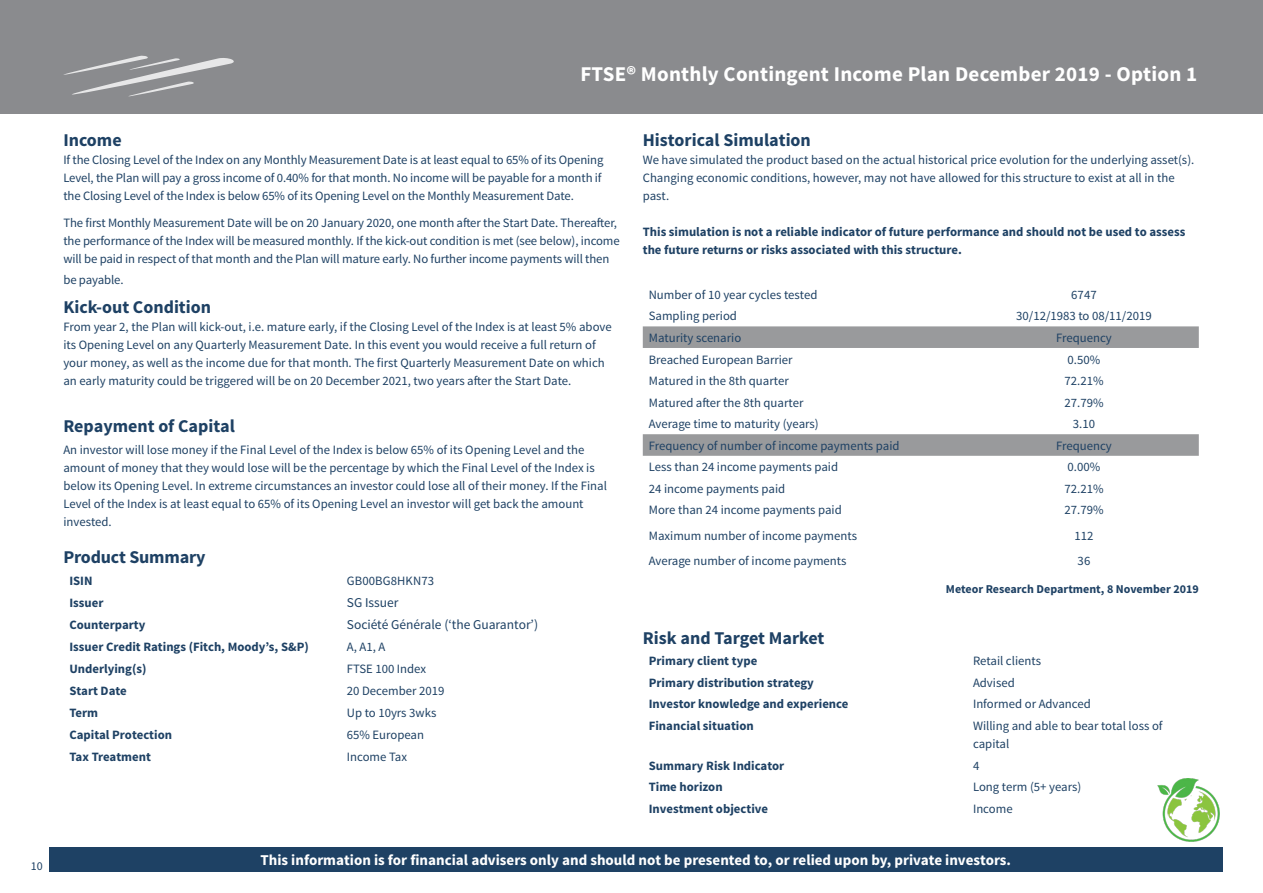
<style>
.page{position:relative;width:1263px;height:893px;background:#fff}
.page>*{position:absolute;margin:0;border:0;box-sizing:border-box;transform-origin:0 0}
.Plan_header{font:700 21px "Source Sans Pro";letter-spacing:.01em;color:#fff}
.Sub_heading{font:700 18px "Source Sans Pro";color:#1e4164}
.body_copy_-_factshee{font:700 18px "Source Sans Pro";color:#1e4164}
.Body_copy_bold{font:700 15px "Source Sans Pro";color:#fff}
.Body_Text{font:13.5px "Source Sans Pro";color:#1e4164}
.Body_copy{font:12.75px/18px "Source Sans Pro";color:#1e4164}
.body_copy_-_factshee-2{font:12.75px/18px "Source Sans Pro";letter-spacing:-.01em;color:#1e4164}
.Body_copy-2{font:700 12.75px/18px "Source Sans Pro";color:#1e4164}
.body_copy_-_factshee-3{font:12.75px "Source Sans Pro";letter-spacing:.01em;color:#1e4164}
.t1{font:700 12px "Source Sans Pro";color:#1e4164}
.t2{font:12px "Source Sans Pro";color:#1e4164}
</style>
<div class="page">
<div style="left:643px;top:326px;width:556px;height:22px;background:#999a9c"></div>
<svg style="left:643px;top:434px;width:556px;height:22px"></svg>
<div style="left:0;top:0;width:1263px;height:114px;background:#8a8b8e"></div>
<svg style="left:64px;top:55px;width:170px;height:42px"></svg>
<img style="left:1157px;top:778px;width:63px;height:64px">
<div style="left:49px;top:847px;width:1173px;height:25px;background:#1e4164"></div>
<p class="t2" style="left:31px;top:858px;width:13px">10</p>
<p class="Plan_header" style="left:580px;top:60px;width:618px">FTSE® Monthly Contingent Income Plan December 2019 - Option 1</p>
<p class="Sub_heading" style="left:63px;top:129px;width:60px">Income</p>
<p class="body_copy_-_factshee-2" style="left:63px;top:151px;width:542px">If the Closing Level of the Index on any Monthly Measurement Date is at least equal to 65% of its Opening<br>Level, the Plan will pay a gross income of 0.40% for that month. No income will be payable for a month if the Closing Level of the Index is below 65% of its Opening Level on the Monthly Measurement Date.</p>
<p class="body_copy_-_factshee-2" style="left:63px;top:214px;width:558px">The first Monthly Measurement Date will be on 20 January 2020, one month after the Start Date. Thereafter, the performance of the Index will be measured monthly. If the kick-out condition is met (see below), income will be paid in respect of that month and the Plan will mature early. No further income payments will then</p>
<p class="body_copy_-_factshee-2" style="left:63px;top:271px;width:62px">be payable.</p>
<p class="Sub_heading" style="left:63px;top:296px;width:149px">Kick-out Condition</p>
<p class="Body_copy" style="left:63px;top:318px;width:550px">From year 2, the Plan will kick-out, i.e. mature early, if the Closing Level of the Index is at least 5% above its Opening Level on any Quarterly Measurement Date. In this event you would receive a full return of your money, as well as the income due for that month. The first Quarterly Measurement Date on which an early maturity could be triggered will be on 20 December 2021, two years after the Start Date.</p>
<p class="body_copy_-_factshee" style="left:63px;top:414px;width:173px">Repayment of Capital</p>
<p class="body_copy_-_factshee-2" style="left:63px;top:441px;width:545px">An investor will lose money if the Final Level of the Index is below 65% of its Opening Level and the amount of money that they would lose will be the percentage by which the Final Level of the Index is below its Opening Level. In extreme circumstances an investor could lose all of their money. If the Final Level of the Index is at least equal to 65% of its Opening Level an investor will get back the amount invested.</p>
<p class="Sub_heading" style="left:63px;top:546px;width:144px">Product Summary</p>
<p class="Body_copy-2" style="left:69px;top:572px;width:25px">ISIN</p>
<p class="body_copy_-_factshee-3" style="left:347px;top:573px;width:89px">GB00BG8HKN73</p>
<p class="Body_copy-2" style="left:69px;top:594px;width:36px">Issuer</p>
<p class="Body_Text" style="left:347px;top:594px;width:53px">SG Issuer</p>
<p class="Body_copy-2" style="left:69px;top:616px;width:78px">Counterparty</p>
<p class="Body_Text" style="left:347px;top:616px;width:193px">Société Générale (‘the Guarantor’)</p>
<p class="Body_copy-2" style="left:69px;top:638px;width:241px">Issuer Credit Ratings (Fitch, Moody’s, S&amp;P)</p>
<p class="Body_copy" style="left:347px;top:638px;width:40px">A, A1, A</p>
<p class="Body_copy-2" style="left:69px;top:660px;width:79px">Underlying(s)</p>
<p class="Body_copy" style="left:347px;top:660px;width:81px">FTSE 100 Index</p>
<p class="Body_copy-2" style="left:69px;top:682px;width:59px">Start Date</p>
<p class="Body_copy" style="left:347px;top:682px;width:99px">20 December 2019</p>
<p class="Body_copy-2" style="left:69px;top:704px;width:30px">Term</p>
<p class="Body_copy" style="left:347px;top:704px;width:91px">Up to 10yrs 3wks</p>
<p class="Body_copy-2" style="left:69px;top:726px;width:104px">Capital Protection</p>
<p class="Body_copy" style="left:347px;top:726px;width:79px">65% European</p>
<p class="Body_copy-2" style="left:69px;top:748px;width:83px">Tax Treatment</p>
<p class="Body_copy" style="left:347px;top:748px;width:62px">Income Tax</p>
<p class="Sub_heading" style="left:643px;top:129px;width:170px">Historical Simulation</p>
<p class="Body_copy" style="left:643px;top:151px;width:553px">We have simulated the product based on the actual historical price evolution for the underlying asset(s).<br>Changing economic conditions, however, may not have allowed for this structure to exist at all in the past.</p>
<p class="Body_copy-2" style="left:643px;top:224px;width:544px">This simulation is not a reliable indicator of future performance and should not be used to assess the future returns or risks associated with this structure.</p>
<p class="Body_copy" style="left:649px;top:286px;width:170px">Number of 10 year cycles tested</p>
<p class="Body_copy" style="left:1071px;top:286px;width:27px">6747</p>
<p class="Body_copy" style="left:649px;top:307px;width:90px">Sampling period</p>
<p class="Body_copy" style="left:1016px;top:307px;width:137px">30/12/1983 to 08/11/2019</p>
<p class="Body_copy" style="left:649px;top:329px;width:94px">Maturity scenario</p>
<p class="Body_copy" style="left:1056px;top:329px;width:57px">Frequency</p>
<p class="Body_copy" style="left:649px;top:350px;width:145px">Breached European Barrier</p>
<p class="Body_copy" style="left:1068px;top:350px;width:34px">0.50%</p>
<p class="Body_copy" style="left:649px;top:372px;width:141px">Matured in the 8th quarter</p>
<p class="Body_copy" style="left:1064px;top:372px;width:41px">72.21%</p>
<p class="Body_copy" style="left:649px;top:394px;width:156px">Matured after the 8th quarter</p>
<p class="Body_copy" style="left:1064px;top:394px;width:41px">27.79%</p>
<p class="Body_copy" style="left:649px;top:415px;width:171px">Average time to maturity (years)</p>
<p class="Body_copy" style="left:1073px;top:415px;width:24px">3.10</p>
<p class="Body_copy" style="left:649px;top:437px;width:252px">Frequency of number of income payments paid</p>
<p class="Body_copy" style="left:1056px;top:437px;width:57px">Frequency</p>
<p class="Body_copy" style="left:649px;top:458px;width:191px">Less than 24 income payments paid</p>
<p class="Body_copy" style="left:1068px;top:458px;width:34px">0.00%</p>
<p class="Body_copy" style="left:649px;top:480px;width:138px">24 income payments paid</p>
<p class="Body_copy" style="left:1064px;top:480px;width:41px">72.21%</p>
<p class="Body_copy" style="left:649px;top:501px;width:195px">More than 24 income payments paid</p>
<p class="Body_copy" style="left:1064px;top:501px;width:41px">27.79%</p>
<p class="Body_copy" style="left:649px;top:527px;width:210px">Maximum number of income payments</p>
<p class="Body_copy" style="left:1074px;top:527px;width:21px">112</p>
<p class="Body_copy" style="left:649px;top:552px;width:199px">Average number of income payments</p>
<p class="Body_copy" style="left:1078px;top:552px;width:14px">36</p>
<p class="t1" style="left:946px;top:581px;width:254px">Meteor Research Department, 8 November 2019</p>
<p class="Sub_heading" style="left:643px;top:626px;width:183px">Risk and Target Market</p>
<p class="Body_copy-2" style="left:649px;top:652px;width:110px">Primary client type</p>
<p class="Body_copy" style="left:973px;top:652px;width:70px">Retail clients</p>
<p class="Body_copy-2" style="left:649px;top:674px;width:167px">Primary distribution strategy</p>
<p class="Body_copy" style="left:973px;top:674px;width:43px">Advised</p>
<p class="Body_copy-2" style="left:649px;top:696px;width:201px">Investor knowledge and experience</p>
<p class="Body_copy" style="left:973px;top:695px;width:119px">Informed or Advanced</p>
<p class="Body_copy-2" style="left:649px;top:717px;width:107px">Financial situation</p>
<p class="Body_copy" style="left:973px;top:717px;width:191px">Willing and able to bear total loss of capital</p>
<p class="Body_copy-2" style="left:649px;top:757px;width:137px">Summary Risk Indicator</p>
<p class="Body_copy" style="left:973px;top:756px;width:8px">4</p>
<p class="Body_copy-2" style="left:649px;top:778px;width:75px">Time horizon</p>
<p class="Body_copy" style="left:973px;top:778px;width:110px">Long term (5+ years)</p>
<p class="Body_copy-2" style="left:649px;top:800px;width:121px">Investment objective</p>
<p class="Body_copy" style="left:973px;top:800px;width:41px">Income</p>
<p class="Body_copy_bold" style="left:260px;top:850px;width:752px">This information is for financial advisers only and should not be presented to, or relied upon by, private investors.</p>
</div>
